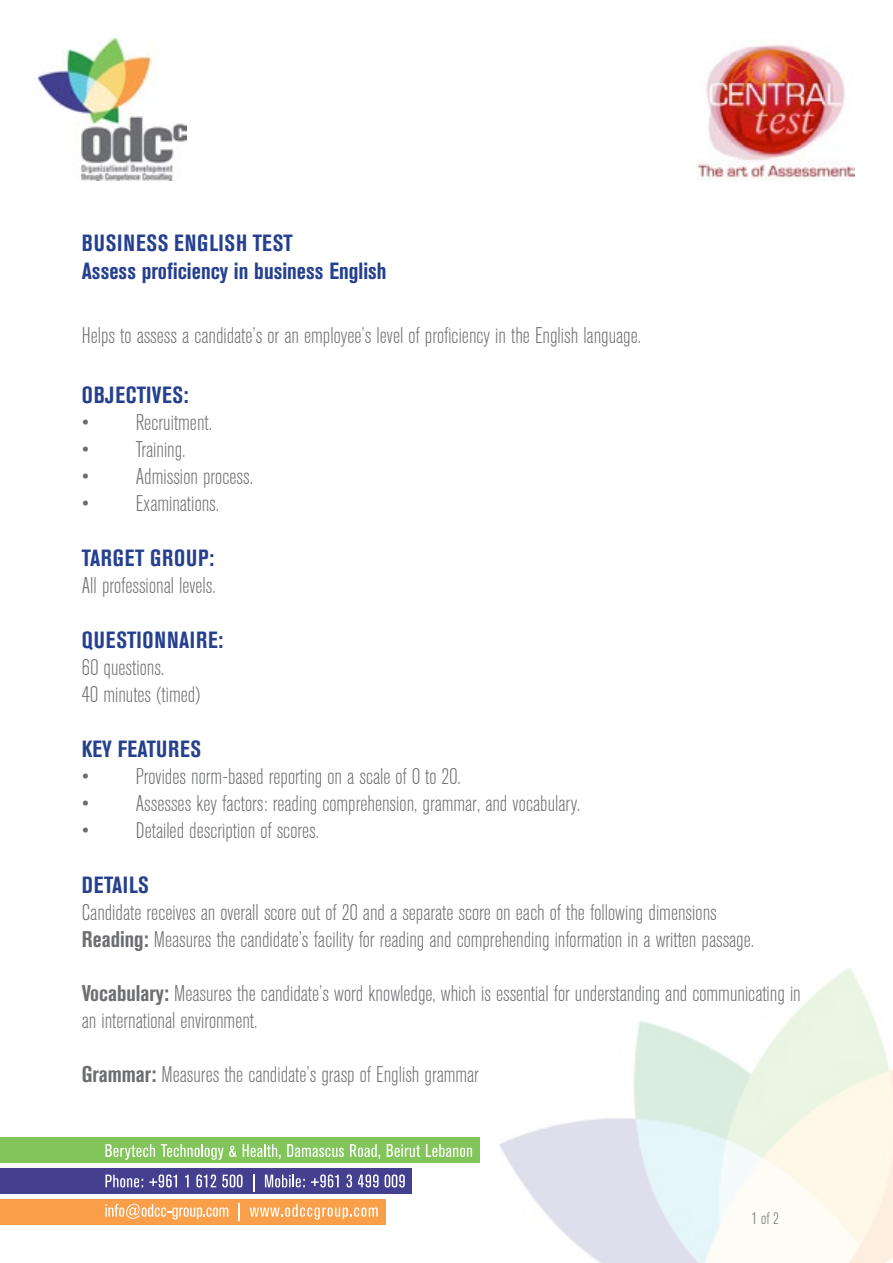
<style>
.page{position:relative;width:893px;height:1263px;background:#fff}
.page>*{position:absolute;margin:0;border:0;box-sizing:border-box;transform-origin:0 0}
.t1{font:700 condensed 23.25px/27.9px "Akzidenz Grotesk BE";letter-spacing:.035em;color:#25408f}
.t2{font:300 condensed 22.5px/27px "Akzidenz Grotesk BE";color:#6d6e71}
.t3{font:300 condensed 16.5px "Akzidenz Grotesk BE";color:#6d6e71}
.s1{font-weight:700}
</style>
<div class="page">
<img style="left:697px;top:38px;width:158px;height:143px">
<img style="left:38px;top:38px;width:149px;height:143px">
<div style="left:0;top:1137px;width:480px;height:25px;background:#82c55b"></div>
<div style="left:0;top:1168px;width:412px;height:25px;background:#434090"></div>
<div style="left:0;top:1199px;width:386px;height:26px;background:#f99e49"></div>
<svg style="left:105px;top:1144px;width:50px;height:16px"></svg>
<svg style="left:161px;top:1144px;width:75px;height:16px"></svg>
<svg style="left:243px;top:1144px;width:38px;height:15px"></svg>
<svg style="left:287px;top:1144px;width:57px;height:13px"></svg>
<svg style="left:350px;top:1144px;width:30px;height:15px"></svg>
<svg style="left:387px;top:1144px;width:33px;height:13px"></svg>
<svg style="left:426px;top:1144px;width:46px;height:13px"></svg>
<svg style="left:105px;top:1204px;width:123px;height:15px"></svg>
<svg style="left:239px;top:1203px;width:1px;height:18px"></svg>
<svg style="left:250px;top:1204px;width:128px;height:15px"></svg>
<svg style="left:105px;top:1174px;width:38px;height:13px"></svg>
<svg style="left:149px;top:1174px;width:28px;height:13px"></svg>
<svg style="left:185px;top:1174px;width:4px;height:13px"></svg>
<svg style="left:196px;top:1174px;width:20px;height:13px"></svg>
<svg style="left:222px;top:1174px;width:21px;height:13px"></svg>
<svg style="left:253px;top:1174px;width:1px;height:18px"></svg>
<svg style="left:265px;top:1174px;width:40px;height:13px"></svg>
<svg style="left:311px;top:1174px;width:28px;height:13px"></svg>
<svg style="left:346px;top:1174px;width:6px;height:13px"></svg>
<svg style="left:358px;top:1174px;width:21px;height:13px"></svg>
<svg style="left:385px;top:1174px;width:20px;height:13px"></svg>
<p class="t1" style="left:82px;top:230px;width:306px">BUSINESS ENGLISH TEST<br>ASSESS PROFICIENCY IN BUSINESS ENGLISH</p>
<p class="t2" style="left:82px;top:323px;width:561px">Helps to assess a candidate’s or an employee’s level of proficiency in the English language.</p>
<p class="t1" style="left:82px;top:382px;width:108px">OBJECTIVES:</p>
<p class="t2" style="left:82px;top:410px;width:132px">• Recruitment.</p>
<p class="t2" style="left:82px;top:437px;width:105px">• Training.</p>
<p class="t2" style="left:82px;top:464px;width:173px">• Admission process.</p>
<p class="t2" style="left:82px;top:491px;width:139px">• Examinations.</p>
<p class="t1" style="left:82px;top:544px;width:134px">TARGET GROUP:</p>
<p class="t2" style="left:82px;top:573px;width:135px">All professional levels.</p>
<p class="t1" style="left:82px;top:626px;width:143px">QUESTIONNAIRE:</p>
<p class="t2" style="left:82px;top:655px;width:120px">60 questions.<br>40 minutes (timed)</p>
<p class="t1" style="left:82px;top:735px;width:121px">KEY FEATURES</p>
<p class="t2" style="left:82px;top:763px;width:380px">• Provides norm-based reporting on a scale of 0 to 20.</p>
<p class="t2" style="left:82px;top:790px;width:500px">• Assesses key factors: reading comprehension, grammar, and vocabulary.</p>
<p class="t2" style="left:82px;top:817px;width:239px">• Detailed description of scores.</p>
<p class="t1" style="left:82px;top:871px;width:51px">DETAILS</p>
<p class="t2" style="left:82px;top:899px;width:674px">Candidate receives an overall score out of 20 and a separate score on each of the following dimensions<br><span class="s1">READING:</span> Measures the candidate’s facility for reading and comprehending information in a written passage.</p>
<p class="t2" style="left:82px;top:980px;width:720px"><span class="s1">VOCABULARY:</span> Measures the candidate’s word knowledge, which is essential for understanding and communicating in an international environment.</p>
<p class="t2" style="left:82px;top:1061px;width:399px"><span class="s1">GRAMMAR:</span> Measures the candidate’s grasp of English grammar</p>
<p class="t3" style="left:752px;top:1209px;width:29px">1of2</p>
</div>
